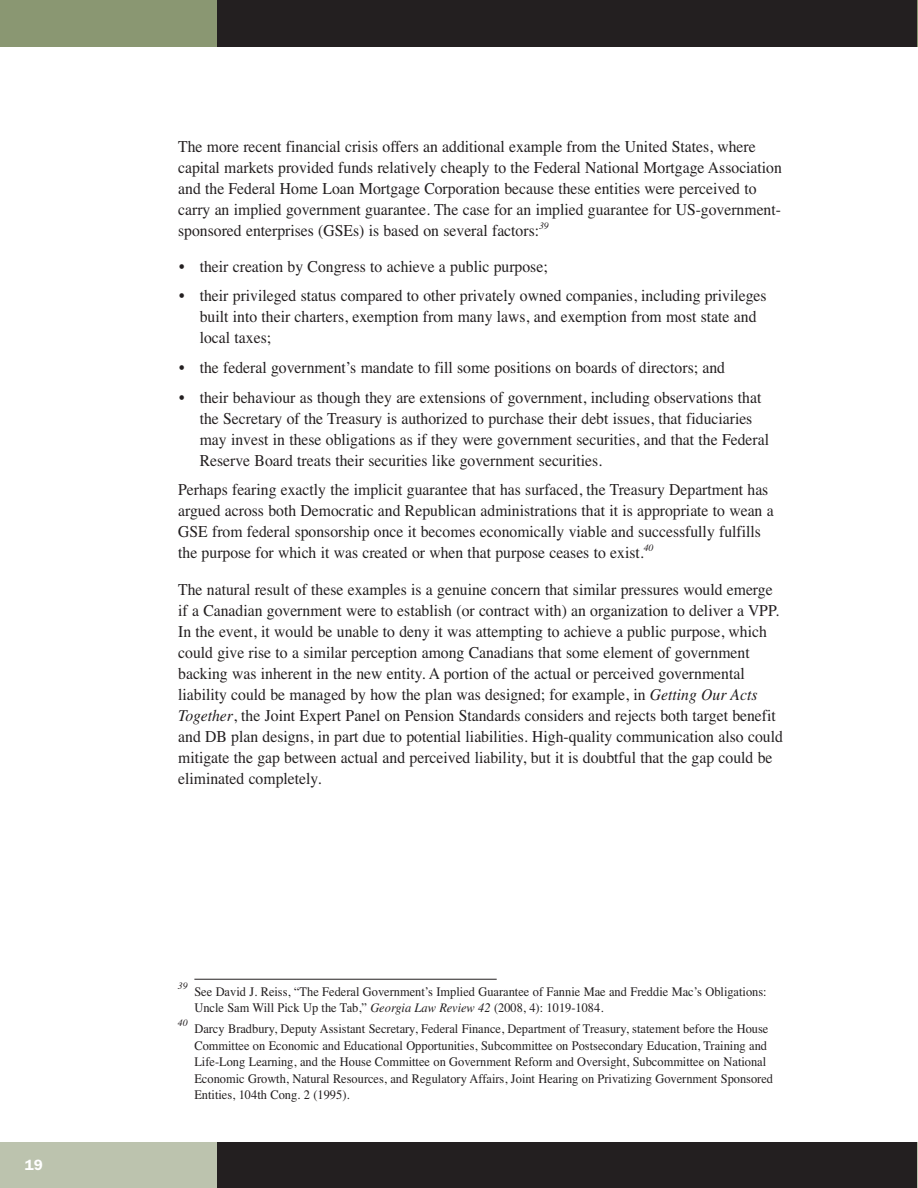
<style>
.page{position:relative;width:918px;height:1188px;background:#fff}
.page>*{position:absolute;margin:0;border:0;box-sizing:border-box;transform-origin:0 0}
.t1{font:16.5px/21px "Times";color:#231f20;scale:.95 1}
.t2{font:600 15px "Franklin Gothic";color:#fff}
.t3{font:13.05px/16.5px "Times";color:#231f20;scale:.95 1}
.t4{font:italic 9.75px "Times";color:#231f20}
.s1{font-style:italic}
</style>
<div class="page">
<div style="left:217px;top:1143px;width:701px;height:45px;background:#231f20"></div>
<div style="left:0;top:1143px;width:217px;height:45px;background:#bcc3ae"></div>
<div style="left:217px;top:0;width:701px;height:47px;background:#231f20"></div>
<div style="left:0;top:0;width:217px;height:47px;background:#8a9772"></div>
<hr style="left:194px;top:979px;width:303px;height:1px;background:#231f20">
<p class="t2" style="left:25px;top:1160px;width:19px">19</p>
<p class="t1" style="left:178px;top:137px;width:637px">The more recent financial crisis offers an additional example from the United States, where capital markets provided funds relatively cheaply to the Federal National Mortgage Association and the Federal Home Loan Mortgage Corporation because these entities were perceived to carry an implied government guarantee. The case for an implied guarantee for US-government&shy;sponsored enterprises (GSEs) is based on several factors:<sup>39</sup></p>
<p class="t1" style="left:179px;top:257px;width:389px">• their creation by Congress to achieve a public purpose;</p>
<p class="t1" style="left:200px;top:287px;width:598px;text-indent:-21px">• their privileged status compared to other privately owned companies, including privileges built into their charters, exemption from many laws, and exemption from most state and local taxes;</p>
<p class="t1" style="left:179px;top:359px;width:576px">• the federal government’s mandate to fill some positions on boards of directors; and</p>
<p class="t1" style="left:200px;top:388px;width:601px;text-indent:-21px">• their behaviour as though they are extensions of government, including observations that the Secretary of the Treasury is authorized to purchase their debt issues, that fiduciaries may invest in these obligations as if they were government securities, and that the Federal Reserve Board treats their securities like government securities.</p>
<p class="t1" style="left:178px;top:481px;width:628px">Perhaps fearing exactly the implicit guarantee that has surfaced, the Treasury Department has argued across both Democratic and Republican administrations that it is appropriate to wean a GSE from federal sponsorship once it becomes economically viable and successfully fulfills the purpose for which it was created or when that purpose ceases to exist.<sup>40</sup></p>
<p class="t1" style="left:178px;top:580px;width:638px">The natural result of these examples is a genuine concern that similar pressures would emerge if a Canadian government were to establish (or contract with) an organization to deliver a VPP.<br>In the event, it would be unable to deny it was attempting to achieve a public purpose, which could give rise to a similar perception among Canadians that some element of government backing was inherent in the new entity. A portion of the actual or perceived governmental liability could be managed by how the plan was designed; for example, in <span class="s1">Getting Our Acts Together</span>, the Joint Expert Panel on Pension Standards considers and rejects both target benefit and DB plan designs, in part due to potential liabilities. High-quality communication also could mitigate the gap between actual and perceived liability, but it is doubtful that the gap could be eliminated completely.</p>
<p class="t4" style="left:178px;top:982px;width:11px">39</p>
<p class="t3" style="left:194px;top:984px;width:604px">See David J. Reiss, “The Federal Government’s Implied Guarantee of Fannie Mae and Freddie Mac’s Obligations:<br>Uncle Sam Will Pick Up the Tab,” <span class="s1">Georgia Law Review 42</span> (2008, 4): 1019-1084.</p>
<p class="t4" style="left:178px;top:1019px;width:11px">40</p>
<p class="t3" style="left:194px;top:1022px;width:611px">Darcy Bradbury, Deputy Assistant Secretary, Federal Finance, Department of Treasury, statement before the House Committee on Economic and Educational Opportunities, Subcommittee on Postsecondary Education, Training and Life-Long Learning, and the House Committee on Government Reform and Oversight, Subcommittee on National Economic Growth, Natural Resources, and Regulatory Affairs, Joint Hearing on Privatizing Government Sponsored Entities, 104th Cong. 2 (1995).</p>
</div>
